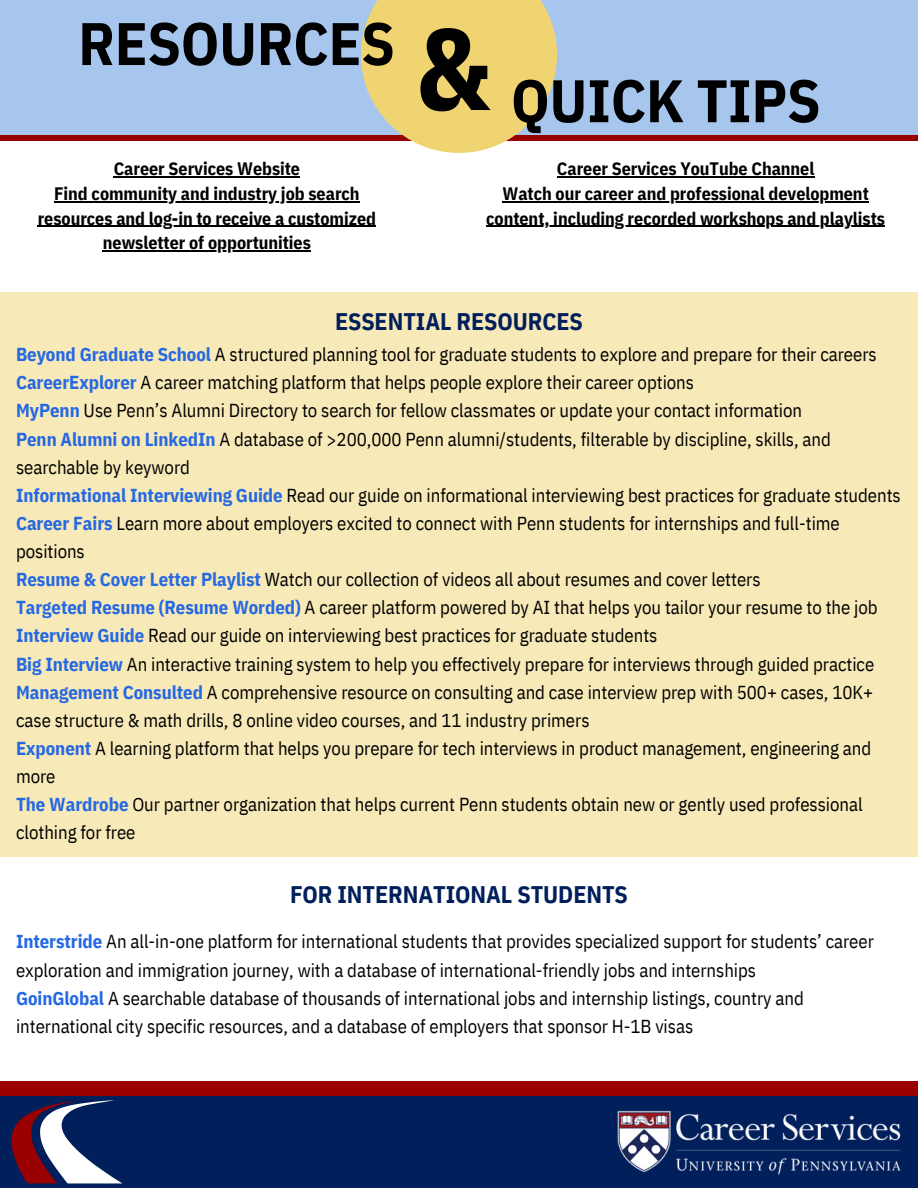
<style>
.page{position:relative;width:918px;height:1188px;background:#fff}
.page>*{position:absolute;margin:0;border:0;box-sizing:border-box;transform-origin:0 0}
.t1{font:700 115.5px "IBM Plex Sans Cond";color:#000}
.t2{font:700 60px "IBM Plex Sans Cond";color:#000}
.t3{font:700 24px "IBM Plex Sans Cond";letter-spacing:-.005em;color:#011f5b}
.t4{font:18.75px/28.2px "IBM Plex Sans Cond";letter-spacing:-.005em;color:#000}
.t5{font:700 18px/24.8px "IBM Plex Sans Cond";color:#000;text-align:center}
.s1{font-weight:700;color:#2568e4}
</style>
<div class="page">
<div style="left:0;top:0;width:918px;height:136px;background:#a6c6ee"></div>
<div style="left:0;top:136px;width:918px;height:5px;background:#900"></div>
<svg style="left:361px;top:0;width:196px;height:153px"></svg>
<div style="left:0;top:292px;width:918px;height:565px;background:#f7e9b8"></div>
<div style="left:0;top:1085px;width:918px;height:103px;background:#011f5b"></div>
<div style="left:0;top:1081px;width:918px;height:15px;background:#900"></div>
<svg style="left:12px;top:1100px;width:110px;height:83px"></svg>
<img style="left:617px;top:1110px;width:284px;height:65px">
<hr style="left:114px;top:176px;width:186px;height:1px;background:#000">
<hr style="left:54px;top:201px;width:306px;height:1px;background:#000">
<hr style="left:38px;top:226px;width:338px;height:1px;background:#000">
<hr style="left:103px;top:251px;width:208px;height:1px;background:#000">
<hr style="left:557px;top:176px;width:257px;height:1px;background:#000">
<hr style="left:502px;top:201px;width:367px;height:1px;background:#000">
<hr style="left:486px;top:226px;width:399px;height:1px;background:#000">
<p class="t2" style="left:78px;top:4px;width:318px">RESOURCES</p>
<p class="t1" style="left:416px;top:-8px;width:77px">&amp;</p>
<p class="t2" style="left:511px;top:61px;width:311px">QUICK TIPS</p>
<p class="t5" style="left:114px;top:156px;width:188px">Career Services Website</p>
<p class="t5" style="left:38px;top:181px;width:340px">Find community and industry job search resources and log-in to receive a customized newsletter of opportunities</p>
<p class="t5" style="left:557px;top:156px;width:259px">Career Services YouTube Channel</p>
<p class="t5" style="left:486px;top:181px;width:400px">Watch our career and professional development content, including recorded workshops and playlists</p>
<p class="t3" style="left:335px;top:306px;width:249px">ESSENTIAL RESOURCES</p>
<p class="t4" style="left:16px;top:340px;width:862px"><span class="s1">Beyond Graduate School</span> A structured planning tool for graduate students to explore and prepare for their careers</p>
<p class="t4" style="left:16px;top:368px;width:680px"><span class="s1">CareerExplorer</span> A career matching platform that helps people explore their career options</p>
<p class="t4" style="left:16px;top:396px;width:788px"><span class="s1">MyPenn</span> Use Penn’s Alumni Directory to search for fellow classmates or update your contact information</p>
<p class="t4" style="left:16px;top:424px;width:816px"><span class="s1">Penn Alumni on LinkedIn</span> A database of &gt;200,000 Penn alumni/students, filterable by discipline, skills, and searchable by keyword</p>
<p class="t4" style="left:16px;top:481px;width:886px"><span class="s1">Informational Interviewing Guide</span> Read our guide on informational interviewing best practices for graduate students</p>
<p class="t4" style="left:16px;top:509px;width:825px"><span class="s1">Career Fairs</span> Learn more about employers excited to connect with Penn students for internships and full-time positions</p>
<p class="t4" style="left:16px;top:565px;width:746px"><span class="s1">Resume &amp; Cover Letter Playlist</span> Watch our collection of videos all about resumes and cover letters</p>
<p class="t4" style="left:16px;top:593px;width:863px"><span class="s1">Targeted Resume (Resume Worded)</span> A career platform powered by AI that helps you tailor your resume to the job</p>
<p class="t4" style="left:16px;top:621px;width:643px"><span class="s1">Interview Guide</span> Read our guide on interviewing best practices for graduate students</p>
<p class="t4" style="left:16px;top:649px;width:860px"><span class="s1">Big Interview</span> An interactive training system to help you effectively prepare for interviews through guided practice</p>
<p class="t4" style="left:16px;top:677px;width:859px"><span class="s1">Management Consulted</span> A comprehensive resource on consulting and case interview prep with 500+ cases, 10K+ case structure &amp; math drills, 8 online video courses, and 11 industry primers</p>
<p class="t4" style="left:16px;top:734px;width:857px"><span class="s1">Exponent</span> A learning platform that helps you prepare for tech interviews in product management, engineering and more</p>
<p class="t4" style="left:16px;top:790px;width:848px"><span class="s1">The Wardrobe</span> Our partner organization that helps current Penn students obtain new or gently used professional clothing for free</p>
<p class="t3" style="left:290px;top:878px;width:339px">FOR INTERNATIONAL STUDENTS</p>
<p class="t4" style="left:16px;top:927px;width:859px"><span class="s1">Interstride</span> An all-in-one platform for international students that provides specialized support for students’ career exploration and immigration journey, with a database of international-friendly jobs and internships</p>
<p class="t4" style="left:16px;top:984px;width:789px"><span class="s1">GoinGlobal</span> A searchable database of thousands of international jobs and internship listings, country and international city specific resources, and a database of employers that sponsor H-1B visas</p>
</div>
